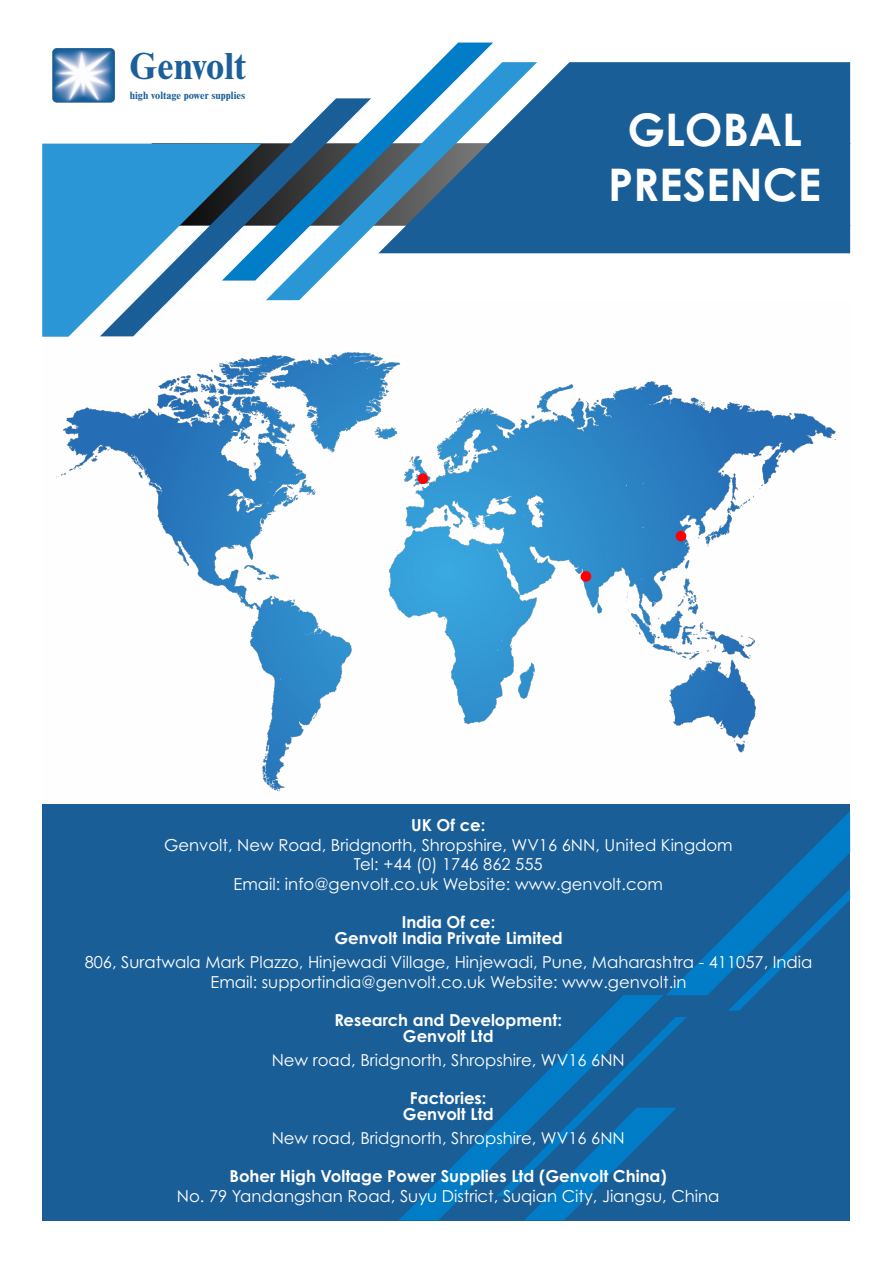
<style>
.page{position:relative;width:893px;height:1263px;background:#fff}
.page>*{position:absolute;margin:0;border:0;box-sizing:border-box;transform-origin:0 0}
.t1{font:700 45px/54.4px "Century Gothic Pro";color:#fff;text-align:center}
.t2{font:700 39px "Nimbus Rom D";color:#1c609b}
.t3{font:16.5px/19.6px "Century Gothic Pro";color:#fff;text-align:center}
.t4{font:700 16.5px/15.6px "Century Gothic Pro";color:#fff;text-align:center}
.t5{font:700 10.95px "Nimbus Rom D";color:#1c609b}
</style>
<div class="page">
<img style="left:58px;top:352px;width:777px;height:439px">
<div style="left:418px;top:473px;width:10px;height:11px;background:#f00;border-radius:50%"></div>
<div style="left:581px;top:571px;width:10px;height:11px;background:#f00;border-radius:50%"></div>
<div style="left:676px;top:531px;width:10px;height:10px;background:#f00;border-radius:50%"></div>
<div style="left:42px;top:804px;width:808px;height:416px;background:#1a5e98"></div>
<div style="left:537px;top:62px;width:313px;height:191px;background:#1a5e98"></div>
<svg style="left:493px;top:62px;width:44px;height:192px;fill:#1a5e98"></svg>
<svg style="left:371px;top:43px;width:122px;height:211px"></svg>
<svg style="left:100px;top:98px;width:271px;height:203px"></svg>
<svg style="left:42px;top:144px;width:220px;height:193px"></svg>
<svg style="left:399px;top:995px;width:264px;height:225px"></svg>
<svg style="left:496px;top:1017px;width:191px;height:203px"></svg>
<svg style="left:666px;top:811px;width:184px;height:200px"></svg>
<div style="left:42px;top:43px;width:219px;height:65px;background:#fff;border-radius:8px"></div>
<img style="left:53px;top:48px;width:61px;height:54px">
<h2 class="t2" style="left:130px;top:40px;width:118px">Genvolt</h2>
<p class="t5" style="left:130px;top:88px;width:117px">high voltage power supplies</p>
<h1 class="t1" style="left:608px;top:102px;width:215px">GLOBAL<br>PRESENCE</h1>
<p class="t4" style="left:411px;top:817px;width:76px">UK Of ce:</p>
<p class="t3" style="left:164px;top:835px;width:570px">Genvolt, New Road, Bridgnorth, Shropshire, WV16 6NN, United Kingdom<br>Tel: +44 (0) 1746 862 555<br>Email: info@genvolt.co.uk Website: www.genvolt.com</p>
<p class="t4" style="left:334px;top:914px;width:230px">India Of ce:<br>Genvolt India Private Limited</p>
<p class="t3" style="left:85px;top:952px;width:729px">806, Suratwala Mark Plazzo, Hinjewadi Village, Hinjewadi, Pune, Maharashtra - 411057, India<br>Email: supportindia@genvolt.co.uk Website: www.genvolt.in</p>
<p class="t4" style="left:334px;top:1012px;width:229px">Research and Development:<br>Genvolt Ltd</p>
<p class="t3" style="left:272px;top:1050px;width:355px">New road, Bridgnorth, Shropshire, WV16 6NN</p>
<p class="t4" style="left:403px;top:1090px;width:92px">Factories:<br>Genvolt Ltd</p>
<p class="t3" style="left:272px;top:1128px;width:355px">New road, Bridgnorth, Shropshire, WV16 6NN</p>
<p class="t4" style="left:229px;top:1168px;width:439px">Boher High Voltage Power Supplies Ltd (Genvolt China)</p>
<p class="t3" style="left:177px;top:1186px;width:544px">No. 79 Yandangshan Road, Suyu District, Suqian City, Jiangsu, China</p>
</div>
